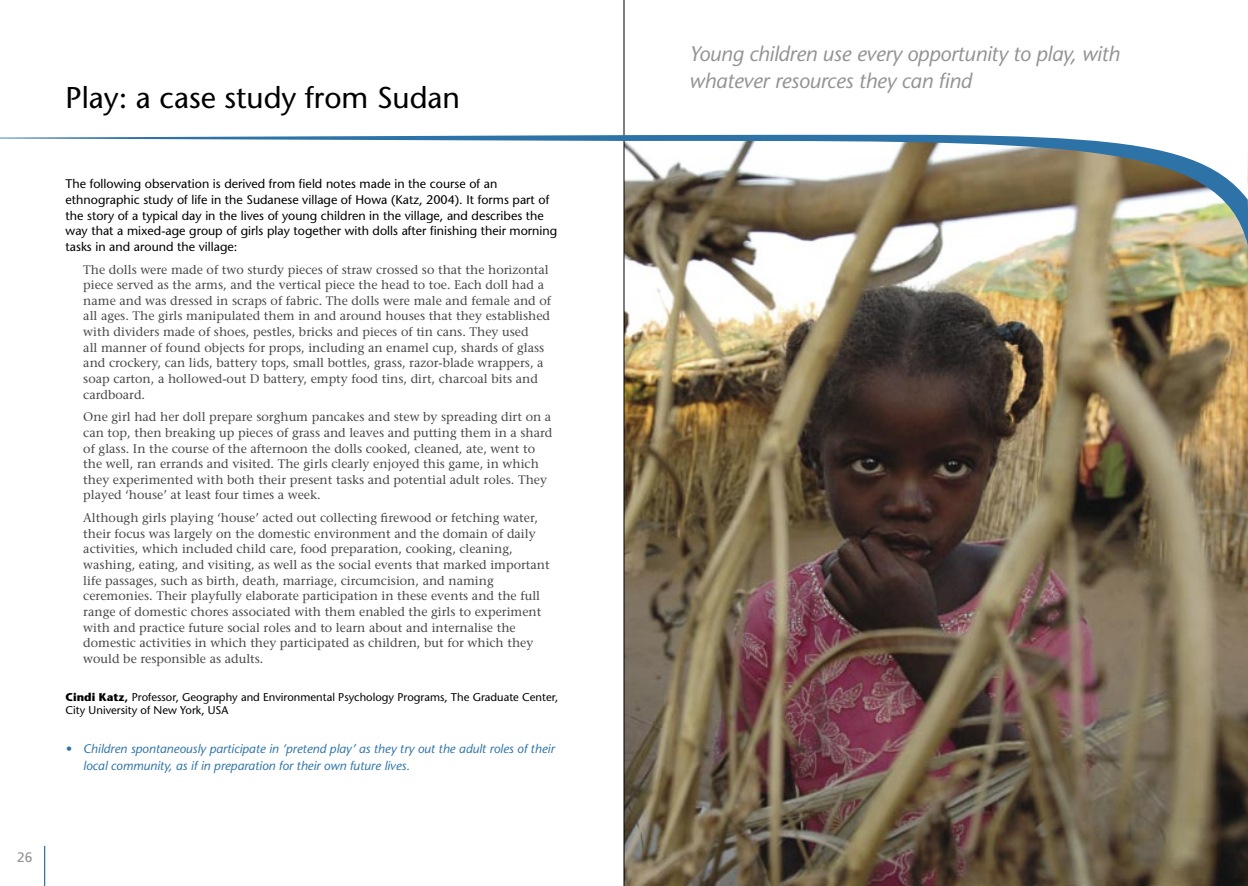
<style>
.page{position:relative;width:1248px;height:886px;background:#fff}
.page>*{position:absolute;margin:0;border:0;box-sizing:border-box;transform-origin:0 0}
.t1{font:30px "Stone Sans";color:#000}
.t2{font:italic 21px/27.2px "Stone Sans";letter-spacing:-.01em;color:#939393}
.t3{font:13.75px "Frutiger";color:#939393}
.t4{font:12.5px/15.6px "Stone Serif";color:#484848}
.t5{font:12.5px/15.6px "Stone Sans";color:#000}
.t6{font:italic 12.5px/16.2px "Stone Sans";color:#2d73a7}
.t7{font:11.25px/13.5px "Stone Sans";color:#000}
.s1{font-weight:700}
</style>
<div class="page">
<hr style="left:44px;top:846px;width:1px;height:40px;background:#2d73a7">
<img style="left:624px;top:246px;width:623px;height:640px">
<hr style="left:623px;top:0;width:1px;height:886px;background:#000">
<svg style="left:0;top:125px;width:1247px;height:121px"></svg>
<p class="t3" style="left:17px;top:849px;width:17px">26</p>
<h1 class="t1" style="left:66px;top:80px;width:396px">Play: a case study from Sudan</h1>
<p class="t5" style="left:66px;top:176px;width:493px">The following observation is derived from field notes made in the course of an ethnographic study of life in the Sudanese village of Howa (Katz, 2004). It forms part of the story of a typical day in the lives of young children in the village, and describes the way that a mixed-age group of girls play together with dolls after finishing their morning tasks in and around the village:</p>
<p class="t4" style="left:83px;top:261px;width:469px">The dolls were made of two sturdy pieces of straw crossed so that the horizontal piece served as the arms, and the vertical piece the head to toe. Each doll had a name and was dressed in scraps of fabric. The dolls were male and female and of all ages. The girls manipulated them in and around houses that they established with dividers made of shoes, pestles, bricks and pieces of tin cans. They used<br>all manner of found objects for props, including an enamel cup, shards of glass and crockery, can lids, battery tops, small bottles, grass, razor-blade wrappers, a soap carton, a hollowed-out D battery, empty food tins, dirt, charcoal bits and cardboard.</p>
<p class="t4" style="left:83px;top:409px;width:470px">One girl had her doll prepare sorghum pancakes and stew by spreading dirt on a can top, then breaking up pieces of grass and leaves and putting them in a shard of glass. In the course of the afternoon the dolls cooked, cleaned, ate, went to the well, ran errands and visited. The girls clearly enjoyed this game, in which they experimented with both their present tasks and potential adult roles. They played ‘house’ at least four times a week.</p>
<p class="t4" style="left:83px;top:510px;width:468px">Although girls playing ‘house’ acted out collecting firewood or fetching water, their focus was largely on the domestic environment and the domain of daily activities, which included child care, food preparation, cooking, cleaning, washing, eating, and visiting, as well as the social events that marked important life passages, such as birth, death, marriage, circumcision, and naming ceremonies. Their playfully elaborate participation in these events and the full range of domestic chores associated with them enabled the girls to experiment with and practice future social roles and to learn about and internalise the domestic activities in which they participated as children, but for which they would be responsible as adults.</p>
<p class="t7" style="left:66px;top:690px;width:494px"><span class="s1">Cindi Katz,</span> Professor, Geography and Environmental Psychology Programs, The Graduate Center,<br>City University of New York, USA</p>
<p class="t6" style="left:83px;top:741px;width:472px;text-indent:-18px">• Children spontaneously participate in ‘pretend play’ as they try out the adult roles of their local community, as if in preparation for their own future lives.</p>
<h2 class="t2" style="left:689px;top:40px;width:432px">Young children use every opportunity to play, with whatever resources they can find</h2>
</div>
